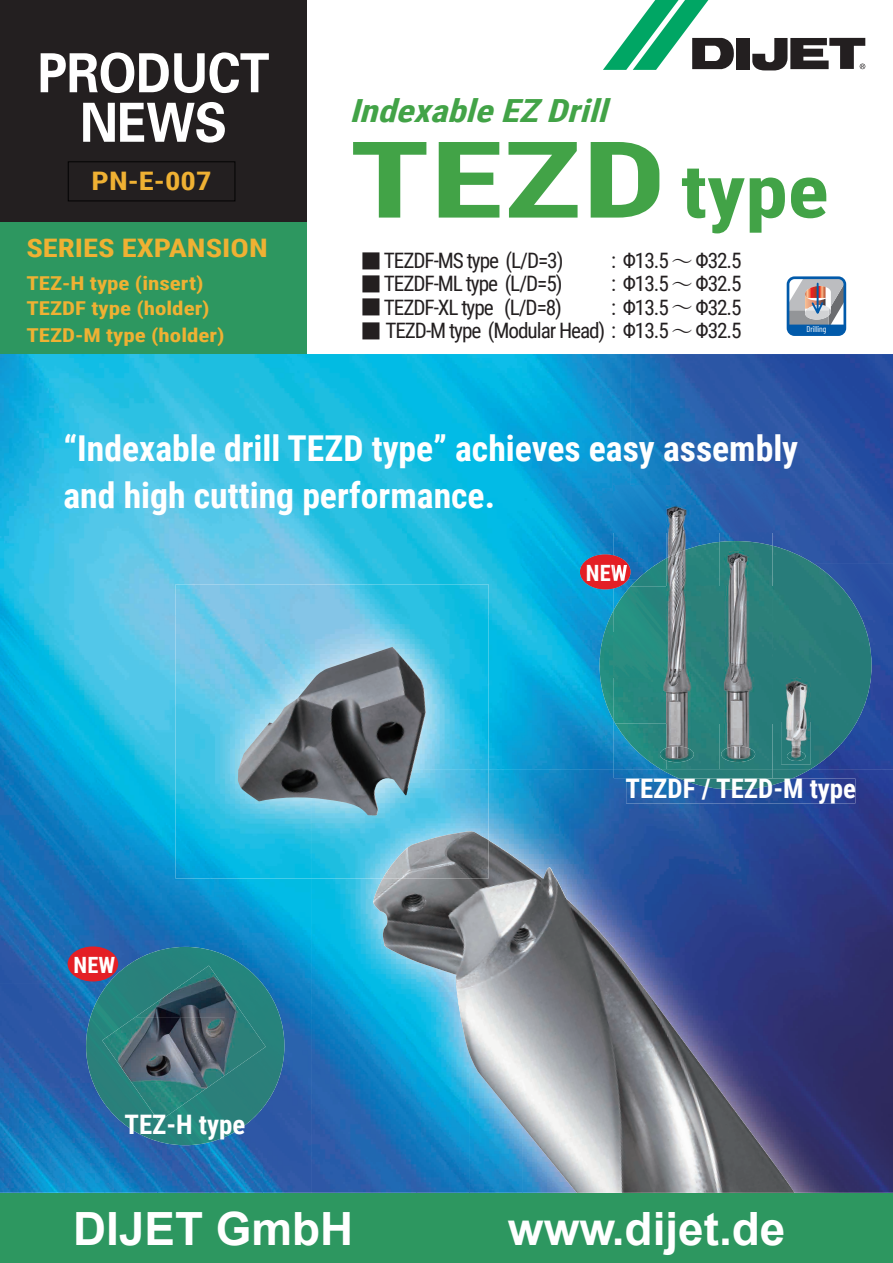
<style>
.page{position:relative;width:893px;height:1263px;background:#fff}
.page>*{position:absolute;margin:0;border:0;box-sizing:border-box;transform-origin:0 0}
.t1{font:700 106.35px "Roboto Condensed";color:#42a347;scale:1.4 1}
.t2{font:700 45.9px "Arial";color:#fff}
.t3{font:700 35.7px/47.5px "Roboto Condensed";color:#fff}
.t4{font:italic 700 31.95px "Roboto Condensed";color:#42a347;scale:1.15 1}
.t5{font:700 26.85px "Roboto Condensed";color:#fff}
.t6{font:700 25.5px "Roboto Condensed";color:#efb133;scale:1.2 1}
.t7{font:700 22.35px "Roboto Condensed";color:#fff}
.t8{font:21.3px/23.4px "Roboto Condensed";letter-spacing:-.05em;color:#231f20;text-align:justify}
.t9{font:700 19.2px/26.1px "Roboto Condensed";color:#efb133;scale:1.2 1}
.t10{font:8.4px "Barlow Condensed";letter-spacing:-.01em;color:#fff}
.s1{font-size:74.4px}
.s2{font-family:"Koz Min Pr 6 N"}
</style>
<div class="page">
<div style="left:0;top:221px;width:306px;height:136px;background:#2d9760"></div>
<div style="left:0;top:0;width:306px;height:221px;background:#231f20"></div>
<svg style="left:41px;top:52px;width:228px;height:41px"></svg>
<svg style="left:83px;top:102px;width:142px;height:41px"></svg>
<div style="left:0;top:1193px;width:893px;height:70px;background:#2d9760"></div>
<svg style="left:603px;top:0;width:131px;height:70px"></svg>
<div style="left:736px;top:38px;width:14px;height:31px;background:#231f20"></div>
<svg style="left:752px;top:38px;width:113px;height:32px"></svg>
<img style="left:0;top:354px;width:630px;height:262px">
<img style="left:630px;top:354px;width:263px;height:157px">
<div style="left:772px;top:511px;width:121px;height:52px;background:#2f56a5"></div>
<img style="left:871px;top:563px;width:22px;height:53px">
<img style="left:0;top:616px;width:210px;height:367px">
<img style="left:489px;top:616px;width:111px;height:153px">
<div style="left:871px;top:616px;width:22px;height:153px;background:#29499e"></div>
<img style="left:210px;top:878px;width:101px;height:157px">
<img style="left:0;top:983px;width:105px;height:210px">
<img style="left:263px;top:1035px;width:48px;height:158px">
<img style="left:105px;top:1145px;width:52px;height:48px">
<img style="left:210px;top:1145px;width:53px;height:48px">
<img style="left:157px;top:1145px;width:53px;height:48px">
<img style="left:0;top:354px;width:306px;height:3px">
<img style="left:580px;top:554px;width:19px;height:35px">
<img style="left:600px;top:546px;width:271px;height:223px">
<img style="left:489px;top:769px;width:404px;height:105px">
<img style="left:311px;top:878px;width:62px;height:315px">
<img style="left:794px;top:874px;width:99px;height:53px">
<img style="left:794px;top:927px;width:99px;height:54px">
<img style="left:794px;top:981px;width:99px;height:106px">
<img style="left:794px;top:1087px;width:99px;height:53px">
<img style="left:794px;top:1140px;width:99px;height:53px">
<img style="left:614px;top:769px;width:197px;height:9px">
<img style="left:626px;top:778px;width:229px;height:25px">
<img style="left:679px;top:778px;width:113px;height:12px">
<img style="left:373px;top:840px;width:421px;height:353px">
<img style="left:175px;top:584px;width:314px;height:294px">
<img style="left:311px;top:769px;width:178px;height:109px">
<img style="left:383px;top:831px;width:106px;height:47px">
<img style="left:238px;top:647px;width:188px;height:168px">
<div style="left:580px;top:554px;width:50px;height:35px;background:#e41f25;border-radius:50%"></div>
<img style="left:86px;top:947px;width:198px;height:198px">
<img style="left:102px;top:1017px;width:123px;height:104px">
<img style="left:225px;top:988px;width:41px;height:87px">
<img style="left:134px;top:965px;width:91px;height:53px">
<img style="left:614px;top:485px;width:158px;height:47px">
<img style="left:614px;top:532px;width:53px;height:48px">
<img style="left:667px;top:532px;width:53px;height:9px">
<img style="left:720px;top:532px;width:52px;height:9px">
<img style="left:614px;top:580px;width:16px;height:7px">
<img style="left:630px;top:558px;width:37px;height:29px">
<img style="left:667px;top:541px;width:105px;height:46px">
<img style="left:614px;top:587px;width:158px;height:182px">
<img style="left:661px;top:769px;width:111px;height:9px">
<img style="left:721px;top:746px;width:34px;height:16px">
<img style="left:660px;top:746px;width:34px;height:16px">
<div style="left:68px;top:946px;width:50px;height:35px;background:#e41f25;border-radius:50%"></div>
<img style="left:781px;top:678px;width:30px;height:86px">
<img style="left:787px;top:751px;width:18px;height:10px">
<div style="left:68px;top:162px;width:167px;height:39px;border:1px solid #030303"></div>
<svg style="left:791px;top:280px;width:51px;height:52px;background:#9da2af"></svg>
<div style="left:787px;top:276px;width:59px;height:60px;border:3px solid #015aaa;border-radius:7px"></div>
<p class="t6" style="left:92px;top:163px;width:101px">PN-E-007</p>
<p class="t6" style="left:26px;top:230px;width:203px">SERIES EXPANSION</p>
<p class="t9" style="left:26px;top:269px;width:167px">TEZ-H type (insert)<br>TEZDF type (holder)<br>TEZD-M type (holder)</p>
<h3 class="t4" style="left:349px;top:88px;width:235px">IndexableEZDrill</h3>
<h1 class="t1" style="left:349px;top:105px;width:344px">TEZD<span class="s1">type</span></h1>
<p class="t8" style="left:360px;top:248px;width:205px"><span class="s2">■</span> TEZDF-MS type (L/D=3)</p>
<p class="t8" style="left:360px;top:271px;width:204px"><span class="s2">■</span> TEZDF-ML type (L/D=5)</p>
<p class="t8" style="left:360px;top:295px;width:203px"><span class="s2">■</span> TEZDF-XL type (L/D=8)</p>
<p class="t8" style="left:360px;top:318px;width:383px"><span class="s2">■</span> TEZD-M type (Modular Head) : Φ13.5 <span class="s2">～</span> Φ32.5</p>
<p class="t8" style="left:611px;top:248px;width:132px">: Φ13.5 <span class="s2">～</span> Φ32.5 : Φ13.5 <span class="s2">～</span> Φ32.5 : Φ13.5 <span class="s2">～</span> Φ32.5</p>
<p class="t10" style="left:806px;top:323px;width:21px">Drilling</p>
<h3 class="t3" style="left:63px;top:423px;width:736px">“Indexable drill TEZD type” achieves easy assembly and high cutting performance.</h3>
<p class="t7" style="left:586px;top:557px;width:43px">NEW</p>
<p class="t7" style="left:74px;top:949px;width:43px">NEW</p>
<p class="t5" style="left:124px;top:1106px;width:122px">TEZ-H type</p>
<p class="t5" style="left:625px;top:769px;width:232px">TEZDF / TEZD-M type</p>
<h2 class="t2" style="left:73px;top:1196px;width:282px">DIJET GmbH</h2>
<h2 class="t2" style="left:508px;top:1196px;width:279px">www.dijet.de</h2>
</div>
